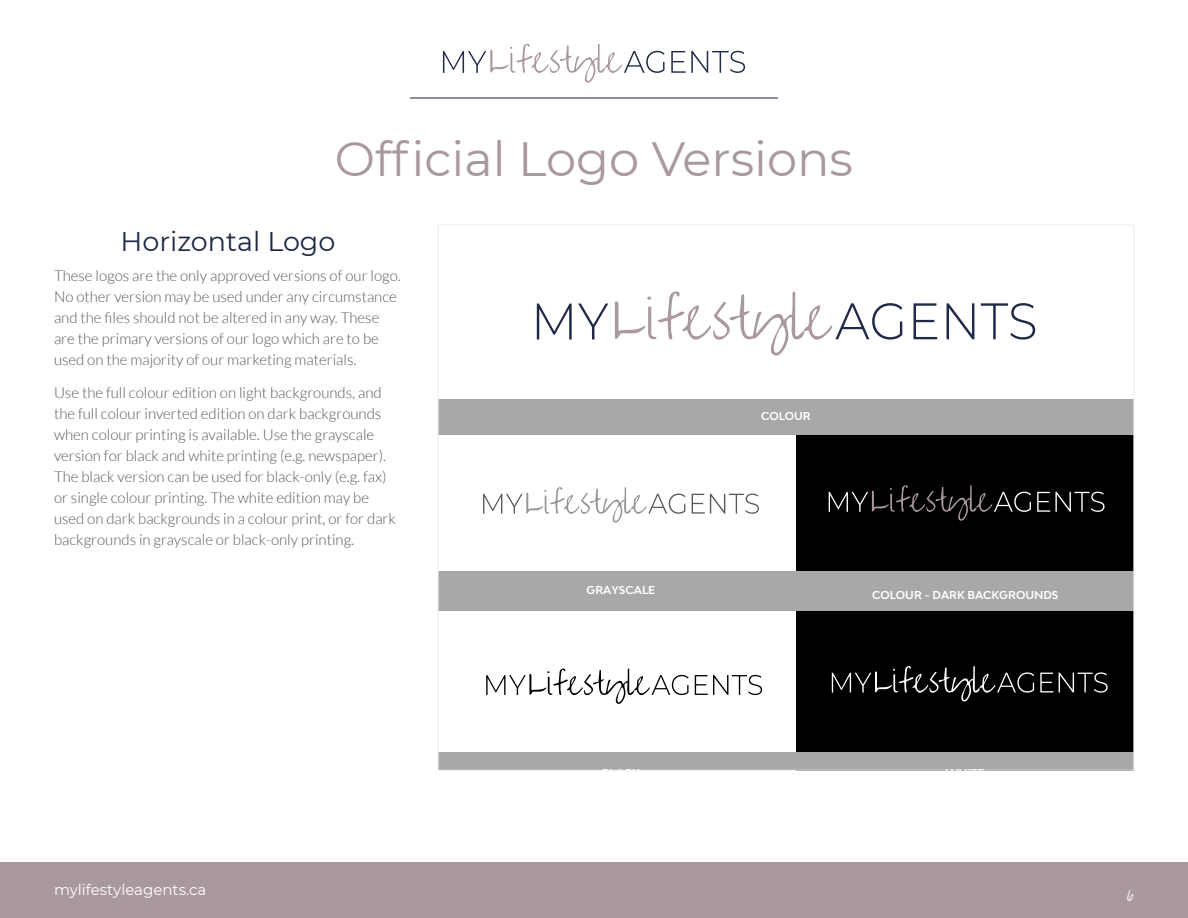
<style>
.page{position:relative;width:1188px;height:918px;background:#fff}
.page>*{position:absolute;margin:0;border:0;box-sizing:border-box;transform-origin:0 0}
.t1{font:48px "Montserrat";color:#a9989d}
.t2{font:27px "Montserrat";color:#202945}
.t3{font:300 15px/21px "Lato";color:#58595b}
.t4{font:15px "Montserrat";color:#fff}
.t5{font:15px "Overthe Rainbow";color:#fff}
.t6{font:700 10.8px "Bw Modelica";color:#fff}
</style>
<div class="page">
<div style="left:0;top:862px;width:1188px;height:56px;background:#a9989d"></div>
<hr style="left:410px;top:98px;width:368px;height:1px;background:#8e8d99">
<svg style="left:443px;top:44px;width:222px;height:39px"></svg>
<svg style="left:671px;top:51px;width:74px;height:22px"></svg>
<div style="left:796px;top:412px;width:338px;height:358px;background:#000"></div>
<div style="left:438px;top:571px;width:696px;height:39px;background:#a7a8a9"></div>
<div style="left:438px;top:752px;width:696px;height:18px;background:#a7a8a9"></div>
<div style="left:438px;top:399px;width:696px;height:35px;background:#a7a8a9"></div>
<svg style="left:832px;top:666px;width:202px;height:36px"></svg>
<svg style="left:1040px;top:673px;width:13px;height:19px"></svg>
<svg style="left:1059px;top:672px;width:49px;height:21px"></svg>
<svg style="left:486px;top:668px;width:203px;height:36px"></svg>
<svg style="left:695px;top:675px;width:67px;height:20px"></svg>
<svg style="left:483px;top:487px;width:202px;height:36px"></svg>
<svg style="left:692px;top:494px;width:67px;height:20px"></svg>
<svg style="left:829px;top:485px;width:202px;height:36px"></svg>
<svg style="left:1037px;top:492px;width:68px;height:20px"></svg>
<svg style="left:537px;top:304px;width:35px;height:35px"></svg>
<svg style="left:578px;top:304px;width:30px;height:35px"></svg>
<svg style="left:615px;top:291px;width:287px;height:65px"></svg>
<svg style="left:914px;top:303px;width:23px;height:36px"></svg>
<svg style="left:947px;top:303px;width:27px;height:36px"></svg>
<svg style="left:981px;top:303px;width:54px;height:37px"></svg>
<h1 class="t1" style="left:335px;top:126px;width:520px">Official Logo Versions</h1>
<h2 class="t2" style="left:121px;top:223px;width:216px">Horizontal Logo</h2>
<p class="t3" style="left:54px;top:265px;width:348px">These logos are the only approved versions of our logo.<br>No other version may be used under any circumstance and the files should not be altered in any way. These are the primary versions of our logo which are to be used on the majority of our marketing materials.</p>
<p class="t3" style="left:54px;top:382px;width:343px">Use the full colour edition on light backgrounds, and the full colour inverted edition on dark backgrounds when colour printing is available. Use the grayscale version for black and white printing (e.g. newspaper).<br>The black version can be used for black-only (e.g. fax) or single colour printing. The white edition may be used on dark backgrounds in a colour print, or for dark backgrounds in grayscale or black-only printing.</p>
<p class="t6" style="left:587px;top:583px;width:70px">GRAYSCALE</p>
<p class="t6" style="left:761px;top:409px;width:51px">COLOUR</p>
<p class="t6" style="left:872px;top:588px;width:188px">COLOUR - DARK BACKGROUNDS</p>
<p class="t6" style="left:602px;top:766px;width:40px">BLACK</p>
<p class="t6" style="left:946px;top:766px;width:41px">WHITE</p>
<p class="t4" style="left:54px;top:879px;width:154px">mylifestyleagents.ca</p>
<p class="t5" style="left:1127px;top:887px;width:8px">6</p>
</div>
